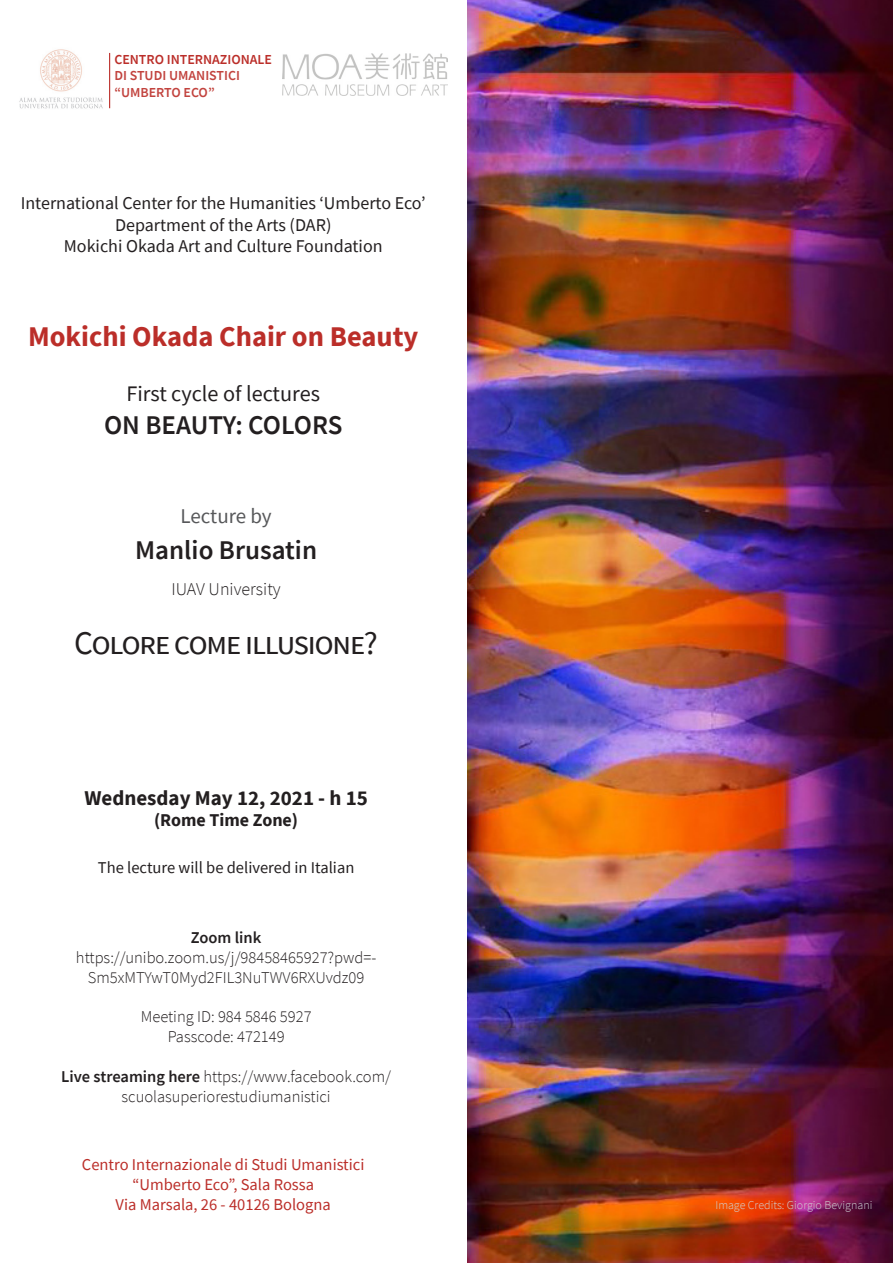
<style>
.page{position:relative;width:893px;height:1263px;background:#fff}
.page>*{position:absolute;margin:0;border:0;box-sizing:border-box;transform-origin:0 0}
.t1{font:33px "Source Sans Pro";letter-spacing:-.05em;color:#231f20}
.t2{font:700 28.5px "Source Sans Pro";color:#bb2e29}
.t3{font:600 27px "Source Sans Pro";color:#231f20}
.t4{font:22.2px "Source Sans Pro";color:#231f20}
.t5{font:700 21px "Source Sans Pro";color:#231f20}
.t6{font:21px "Source Sans Pro";letter-spacing:-.005em;color:#57585a}
.t7{font:18px "Source Sans Pro";color:#231f20}
.t8{font:300 18px "Source Sans Pro";color:#231f20}
.t9{font:700 18px "Source Sans Pro";color:#231f20}
.t10{font:300 16.5px/19.8px "Source Sans Pro";color:#231f20;text-align:center}
.t11{font:16.5px "Source Sans Pro";color:#bb2e29}
.t12{font:16.5px "Source Sans Pro";color:#231f20}
.t13{font:600 16.5px "Source Sans Pro";color:#231f20}
.t14{font:600 13.8px "Source Sans Pro";color:#c2433e}
.t15{font:600 13.8px "Source Sans Pro";color:#bb2e29}
.t16{font:300 12px "Source Sans Pro";color:#d1d2d4}
.s1{font-weight:600}
</style>
<div class="page">
<img style="left:19px;top:49px;width:84px;height:60px">
<img style="left:282px;top:53px;width:166px;height:43px">
<hr style="left:109px;top:53px;width:1px;height:55px;background:#bb2e29">
<img style="left:468px;top:0;width:425px;height:1263px">
<p class="t15" style="left:114px;top:50px;width:159px">CENTRO INTERNAZIONALE</p>
<p class="t14" style="left:114px;top:66px;width:127px">DI STUDI UMANISTICI</p>
<p class="t14" style="left:114px;top:83px;width:102px">“UMBERTO ECO”</p>
<p class="t7" style="left:21px;top:192px;width:406px">International Center for the Humanities ‘Umberto Eco’</p>
<p class="t7" style="left:115px;top:213px;width:218px">Department of the Arts (DAR)</p>
<p class="t7" style="left:64px;top:235px;width:320px">Mokichi Okada Art and Culture Foundation</p>
<p class="t2" style="left:28px;top:317px;width:392px">Mokichi Okada Chair on Beauty</p>
<p class="t4" style="left:126px;top:380px;width:195px">First cycle of lectures</p>
<p class="t3" style="left:104px;top:407px;width:240px">ON BEAUTY: COLORS</p>
<p class="t6" style="left:180px;top:502px;width:93px">Lecture by</p>
<p class="t3" style="left:135px;top:532px;width:184px">Manlio Brusatin</p>
<p class="t8" style="left:171px;top:578px;width:111px">IUAV University</p>
<p class="t1" style="left:74px;top:622px;width:305px">Colore come illusione?</p>
<p class="t5" style="left:84px;top:783px;width:285px">Wednesday May 12, 2021 - h 15</p>
<p class="t9" style="left:154px;top:808px;width:146px">(Rome Time Zone)</p>
<p class="t12" style="left:98px;top:857px;width:258px">The lecture will be delivered in Italian</p>
<p class="t13" style="left:191px;top:927px;width:72px">Zoom link</p>
<p class="t10" style="left:76px;top:948px;width:302px">https://unibo.zoom.us/j/98458465927?pwd=-<br>Sm5xMTYwT0Myd2FIL3NuTWV6RXUvdz09</p>
<p class="t10" style="left:141px;top:1007px;width:172px">Meeting ID: 984 5846 5927</p>
<p class="t10" style="left:168px;top:1027px;width:118px">Passcode: 472149</p>
<p class="t10" style="left:61px;top:1066px;width:331px"><span class="s1">Live streaming here</span> https://www.facebook.com/ scuolasuperiorestudiumanistici</p>
<p class="t11" style="left:82px;top:1154px;width:284px">Centro Internazionale di Studi Umanistici</p>
<p class="t11" style="left:132px;top:1174px;width:183px">“Umberto Eco”, Sala Rossa</p>
<p class="t11" style="left:116px;top:1194px;width:217px">Via Marsala, 26 - 40126 Bologna</p>
<p class="t16" style="left:715px;top:1197px;width:159px">Image Credits: Giorgio Bevignani</p>
</div>
